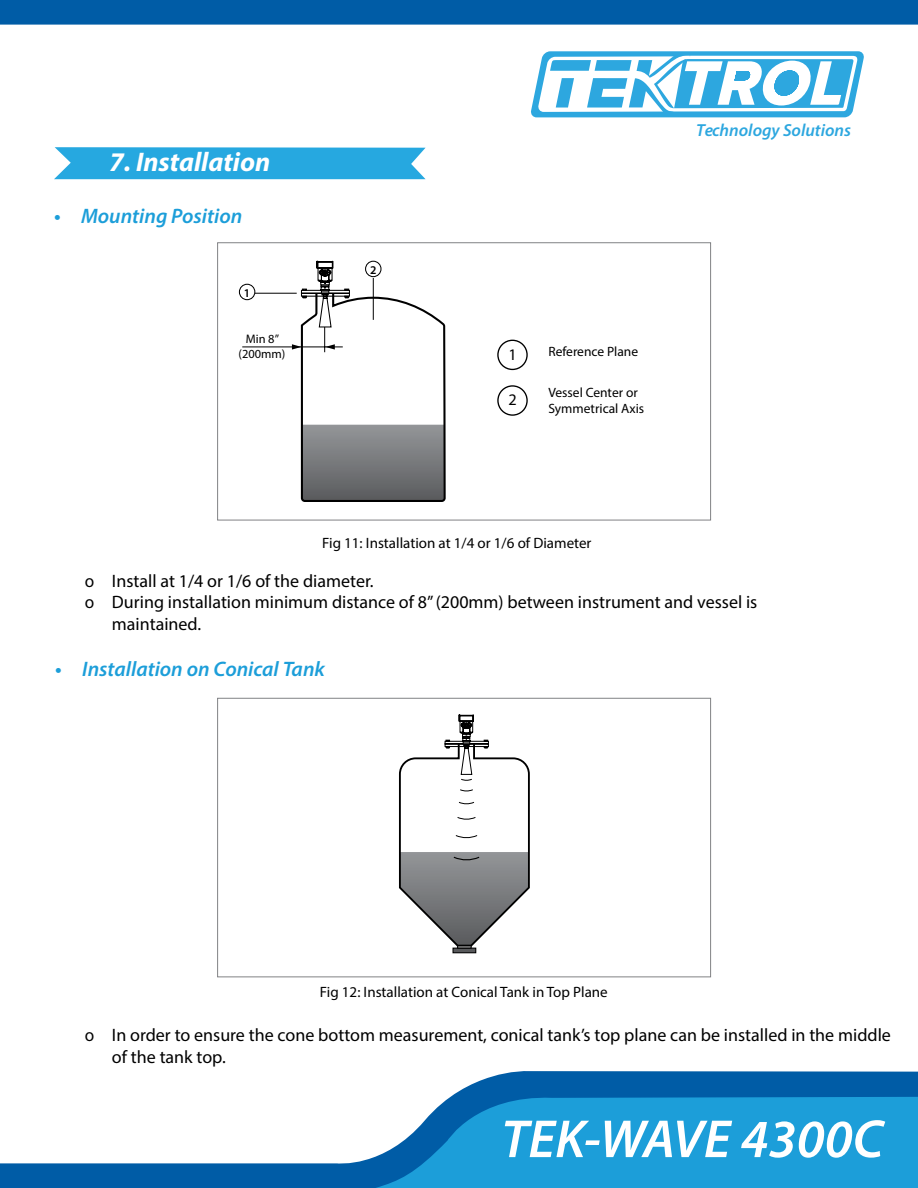
<style>
.page{position:relative;width:918px;height:1188px;background:#fff}
.page>*{position:absolute;margin:0;border:0;box-sizing:border-box;transform-origin:0 0}
.t1{font:italic 600 54px "Myriad Pro";color:#fff}
.t2{font:italic 700 27px "Myriad Pro";color:#fff}
.t3{font:italic 600 21px "Myriad Pro";color:#1c9ed9}
.t4{font:18px/21.6px "Myriad Pro";color:#000}
.t5{font:italic 600 17.4px "Myriad Pro";color:#2da7df}
.t6{font:16.2px "Myriad Pro";color:#000}
.t7{font:15px "Myriad Pro";color:#000}
.t8{font:13.5px/16.2px "Myriad Pro";color:#000}
.t9{font:12.45px/14.9px "Myriad Pro";color:#000;text-align:center}
.t10{font:600 11.85px "Myriad Pro";color:#000}
</style>
<div class="page">
<svg style="left:0;top:0;width:918px;height:118px"></svg>
<svg style="left:0;top:1071px;width:918px;height:117px"></svg>
<svg style="left:375px;top:1095px;width:543px;height:93px;background:#259cd5"></svg>
<svg style="left:530px;top:51px;width:334px;height:66px"></svg>
<div style="left:54px;top:147px;width:246px;height:32px;background:#26a8e0"></div>
<div style="left:217px;top:242px;width:494px;height:278px;border:1px solid #818285"></div>
<svg style="left:300px;top:0;width:147px;height:502px"></svg>
<svg style="left:292px;top:260px;width:58px;height:92px"></svg>
<hr style="left:373px;top:278px;width:1px;height:42px;background:#000">
<hr style="left:255px;top:293px;width:42px;height:1px;background:#000">
<hr style="left:242px;top:347px;width:101px;height:1px;background:#000">
<div style="left:365px;top:261px;width:17px;height:16px;border:1px solid #000;border-radius:50%"></div>
<div style="left:239px;top:284px;width:16px;height:16px;border:1px solid #000;border-radius:50%"></div>
<div style="left:497px;top:340px;width:31px;height:30px;border:1px solid #000;border-radius:50%"></div>
<div style="left:497px;top:385px;width:31px;height:31px;border:1px solid #000;border-radius:50%"></div>
<div style="left:217px;top:698px;width:494px;height:279px;border:1px solid #818285"></div>
<div style="left:453px;top:948px;width:23px;height:5px;background:#58595b"></div>
<div style="left:453px;top:948px;width:23px;height:5px;border:1px solid #000"></div>
<svg style="left:399px;top:714px;width:131px;height:235px"></svg>
<h2 class="t2" style="left:109px;top:145px;width:162px">7. Installation</h2>
<p class="t3" style="left:54px;top:203px;width:190px">• Mounting Position</p>
<p class="t10" style="left:244px;top:285px;width:8px">1</p>
<p class="t9" style="left:239px;top:331px;width:48px">Min 8” (200mm)</p>
<p class="t10" style="left:370px;top:262px;width:8px">2</p>
<p class="t5" style="left:696px;top:119px;width:156px">Technology Solutions</p>
<p class="t6" style="left:508px;top:344px;width:10px">1</p>
<p class="t6" style="left:508px;top:390px;width:10px">2</p>
<p class="t8" style="left:548px;top:343px;width:91px">Reference Plane</p>
<p class="t8" style="left:548px;top:384px;width:97px">Vessel Center or<br>Symmetrical Axis</p>
<p class="t7" style="left:322px;top:534px;width:271px">Fig 11: Installation at 1/4 or 1/6 of Diameter</p>
<p class="t4" style="left:85px;top:570px;width:290px">Ĕ Install at 1/4 or 1/6 of the diameter.</p>
<p class="t4" style="left:85px;top:591px;width:674px">Ĕ During installation minimum distance of 8” (200mm) between instrument and vessel is</p>
<p class="t4" style="left:112px;top:613px;width:91px">maintained.</p>
<p class="t3" style="left:55px;top:656px;width:271px">• Installation on Conical Tank</p>
<p class="t7" style="left:320px;top:983px;width:289px">Fig 12: Installation at Conical Tank in Top Plane</p>
<p class="t4" style="left:112px;top:1024px;width:780px;text-indent:-27px">Ĕ In order to ensure the cone bottom measurement, conical tank’s top plane can be installed in the middle of the tank top.</p>
<h1 class="t1" style="left:501px;top:1105px;width:384px">TEK-WAVE 4300C</h1>
</div>
